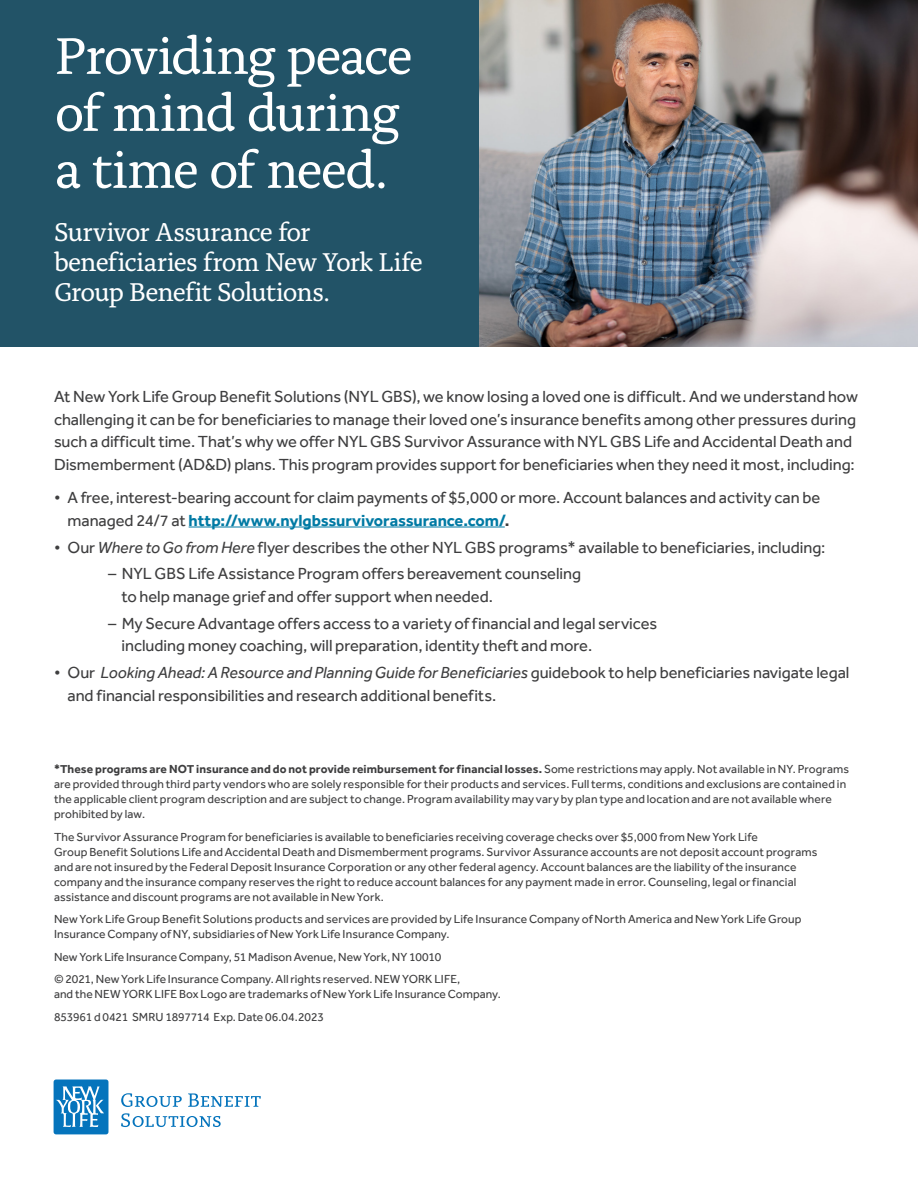
<style>
.page{position:relative;width:918px;height:1188px;background:#fff}
.page>*{position:absolute;margin:0;border:0;box-sizing:border-box;transform-origin:0 0}
.t1{font:54px/57px "Alda Pro";letter-spacing:-.035em;color:#fff}
.fs_topic_alda_bold_r{font:27px/30px "Alda Pro";letter-spacing:-.04em;color:#fff}
.fs_topic_alda_bold_r-2{font:16.5px/22.5px "Effra Pro";letter-spacing:-.005em;color:#3e3e3f}
.fs_topic_alda_bold_r-3{font:12px/15px "Effra Pro";letter-spacing:.01em;color:#3e3e3f}
.b_cover_nyl_info_reg{font:12px/15px "Effra Pro";letter-spacing:.005em;color:#3e3e3f}
.s1{font-weight:700;color:#007aa4}
.s2{font-weight:700}
.s3{font-style:italic}
</style>
<div class="page">
<svg style="left:121px;top:1093px;width:61px;height:14px"></svg>
<svg style="left:188px;top:1093px;width:73px;height:14px"></svg>
<svg style="left:121px;top:1113px;width:100px;height:14px"></svg>
<div style="left:54px;top:1080px;width:54px;height:54px;background:#0574bc;border-radius:3px"></div>
<svg style="left:56px;top:1086px;width:48px;height:41px"></svg>
<hr style="left:189px;top:527px;width:316px;height:1px;background:#007aa4">
<img style="left:478px;top:0;width:440px;height:347px">
<div style="left:0;top:0;width:478px;height:347px;background:#225367"></div>
<p class="t1" style="left:55px;top:23px;width:359px">Providing peace of mind during a time of need.</p>
<p class="fs_topic_alda_bold_r" style="left:54px;top:215px;width:370px">Survivor Assurance for beneficiaries from New York Life<br>Group Benefit Solutions.</p>
<p class="fs_topic_alda_bold_r-2" style="left:54px;top:386px;width:806px">At New York Life Group Benefit Solutions (NYL GBS), we know losing a loved one is difficult. And we understand how challenging it can be for beneficiaries to manage their loved one’s insurance benefits among other pressures during such a difficult time. That’s why we offer NYL GBS Survivor Assurance with NYL GBS Life and Accidental Death and Dismemberment (AD&amp;D) plans. This program provides support for beneficiaries when they need it most, including:</p>
<p class="fs_topic_alda_bold_r-2" style="left:68px;top:486px;width:754px;text-indent:-14px">• A free, interest-bearing account for claim payments of $5,000 or more. Account balances and activity can be managed 24/7 at <span class="s1">http://www.nylgbssurvivorassurance.com/</span><span class="s2">.</span></p>
<p class="fs_topic_alda_bold_r-2" style="left:54px;top:536px;width:773px">• Our <span class="s3">Where to Go from Here</span> flyer describes the other NYL GBS programs* available to beneficiaries, including:</p>
<p class="fs_topic_alda_bold_r-2" style="left:122px;top:562px;width:461px;text-indent:-13px">– NYL GBS Life Assistance Program offers bereavement counseling to help manage grief and offer support when needed.</p>
<p class="fs_topic_alda_bold_r-2" style="left:122px;top:612px;width:537px;text-indent:-13px">– My Secure Advantage offers access to a variety of financial and legal services including money coaching, will preparation, identity theft and more.</p>
<p class="fs_topic_alda_bold_r-2" style="left:68px;top:661px;width:783px;text-indent:-14px">• Our <span class="s3">Looking Ahead: A Resource and Planning Guide for Beneficiaries</span> guidebook to help beneficiaries navigate legal and financial responsibilities and research additional benefits.</p>
<p class="fs_topic_alda_bold_r-3" style="left:54px;top:762px;width:797px"><span class="s2">*These programs are NOT insurance and do not provide reimbursement for financial losses.</span> Some restrictions may apply. Not available in NY. Programs are provided through third party vendors who are solely responsible for their products and services. Full terms, conditions and exclusions are contained in the applicable client program description and are subject to change. Program availability may vary by plan type and location and are not available where prohibited by law.</p>
<p class="fs_topic_alda_bold_r-3" style="left:54px;top:829px;width:765px">The Survivor Assurance Program for beneficiaries is available to beneficiaries receiving coverage checks over $5,000 from New York Life<br>Group Benefit Solutions Life and Accidental Death and Dismemberment programs. Survivor Assurance accounts are not deposit account programs and are not insured by the Federal Deposit Insurance Corporation or any other federal agency. Account balances are the liability of the insurance company and the insurance company reserves the right to reduce account balances for any payment made in error. Counseling, legal or financial assistance and discount programs are not available in New York.</p>
<p class="fs_topic_alda_bold_r-3" style="left:54px;top:912px;width:749px">New York Life Group Benefit Solutions products and services are provided by Life Insurance Company of North America and New York Life Group<br>Insurance Company of NY, subsidiaries of New York Life Insurance Company.</p>
<p class="fs_topic_alda_bold_r-3" style="left:54px;top:949px;width:389px">New York Life Insurance Company, 51 Madison Avenue, New York, NY 10010</p>
<p class="b_cover_nyl_info_reg" style="left:54px;top:972px;width:448px">© 2021, New York Life Insurance Company. All rights reserved. NEW YORK LIFE,<br>and the NEW YORK LIFE Box Logo are trademarks of New York Life Insurance Company.</p>
<p class="fs_topic_alda_bold_r-3" style="left:54px;top:1009px;width:272px">853961 d 0421 SMRU 1897714 Exp. Date 06.04.2023</p>
</div>
